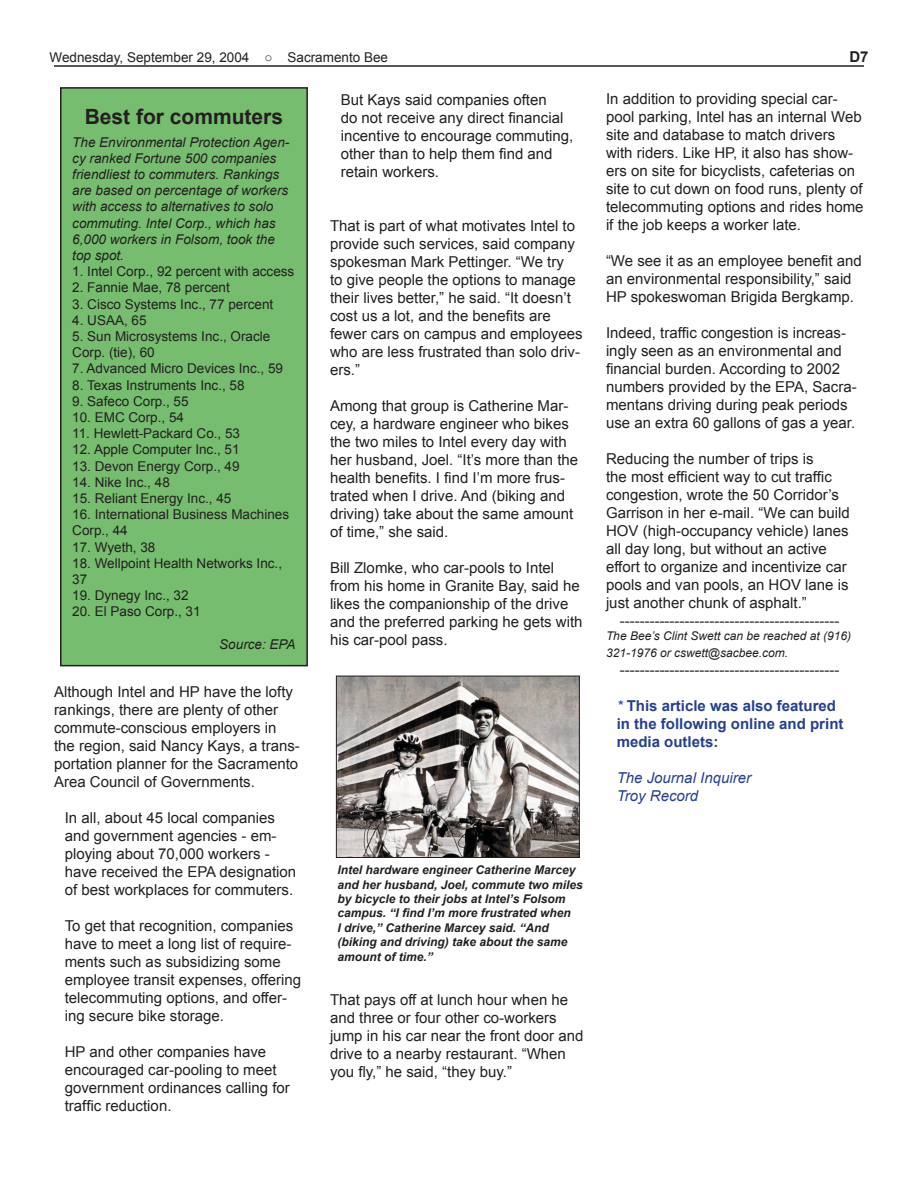
<style>
.page{position:relative;width:918px;height:1188px;background:#fff}
.page>*{position:absolute;margin:0;border:0;box-sizing:border-box;transform-origin:0 0}
.t1{font:700 21px "Arial";color:#231f20}
.t2{font:15px/18px "Arial";color:#231f20}
.t3{font:700 15px/18px "Arial";color:#25408f}
.t4{font:italic 15px/18px "Arial";color:#25408f}
.t5{font:700 15px "Arial";color:#231f20}
.t6{font:13.5px/16.2px "Arial";color:#231f20}
.t7{font:italic 13.5px/16.2px "Arial";color:#231f20}
.t8{font:italic 700 12px/14.4px "Arial";color:#231f20}
.t9{font:italic 12px/16.2px "Arial";color:#231f20}
.s1{font-weight:400;font-style:italic}
</style>
<div class="page">
<hr style="left:54px;top:65px;width:810px;height:2px;background:#231f20">
<div style="left:61px;top:88px;width:246px;height:578px;background:#76bd6f"></div>
<div style="left:60px;top:87px;width:248px;height:579px;border:2px solid #231f20"></div>
<img style="left:338px;top:678px;width:240px;height:178px">
<div style="left:336px;top:676px;width:244px;height:182px;border:1px solid #231f20"></div>
<p class="t6" style="left:50px;top:49px;width:340px">Wednesday, September 29, 2004 ○ Sacramento Bee</p>
<p class="t5" style="left:849px;top:47px;width:21px">D7</p>
<h1 class="t1" style="left:85px;top:102px;width:200px">Best for commuters</h1>
<p class="t7" style="left:72px;top:150px;width:218px">cy ranked Fortune 500 companies friendliest to commuters. Rankings are based on percentage of workers with access to alternatives to solo commuting. Intel Corp., which has<br>6,000 workers in Folsom, took the top spot.</p>
<p class="t6" style="left:72px;top:264px;width:224px">1. Intel Corp., 92 percent with access</p>
<p class="t6" style="left:72px;top:280px;width:159px">2. Fannie Mae, 78 percent</p>
<p class="t6" style="left:72px;top:296px;width:203px">3. Cisco Systems Inc., 77 percent</p>
<p class="t6" style="left:72px;top:312px;width:76px">4. USAA, 65</p>
<p class="t6" style="left:72px;top:328px;width:200px">5. Sun Microsystems Inc., Oracle<br>Corp. (tie), 60</p>
<p class="t6" style="left:72px;top:393px;width:118px">9. Safeco Corp., 55</p>
<p class="t6" style="left:72px;top:409px;width:113px">10. EMC Corp., 54</p>
<p class="t6" style="left:72px;top:458px;width:169px">13. Devon Energy Corp., 49</p>
<p class="t6" style="left:72px;top:474px;width:99px">14. Nike Inc., 48</p>
<p class="t6" style="left:72px;top:490px;width:161px">15. Reliant Energy Inc., 45</p>
<p class="t6" style="left:72px;top:507px;width:218px">16. International Business Machines<br>Corp., 44</p>
<p class="t6" style="left:72px;top:571px;width:17px">37</p>
<p class="t6" style="left:72px;top:588px;width:118px">19. Dynegy Inc., 32</p>
<p class="t6" style="left:72px;top:604px;width:130px">20. El Paso Corp., 31</p>
<p class="t7" style="left:72px;top:134px;width:219px">The Environmental Protection Agen-</p>
<p class="t6" style="left:72px;top:361px;width:212px">7. Advanced Micro Devices Inc., 59</p>
<p class="t6" style="left:72px;top:377px;width:174px">8. Texas Instruments Inc., 58</p>
<p class="t6" style="left:72px;top:426px;width:169px">11. Hewlett-Packard Co., 53</p>
<p class="t6" style="left:72px;top:442px;width:169px">12. Apple Computer Inc., 51</p>
<p class="t6" style="left:72px;top:539px;width:85px">17. Wyeth, 38</p>
<p class="t6" style="left:72px;top:555px;width:211px">18. Wellpoint Health Networks Inc.,</p>
<p class="t7" style="left:219px;top:636px;width:78px">Source: EPA</p>
<p class="t2" style="left:54px;top:683px;width:247px">Although Intel and HP have the lofty rankings, there are plenty of other commute-conscious employers in the region, said Nancy Kays, a trans&shy;portation planner for the Sacramento Area Council of Governments.</p>
<p class="t2" style="left:65px;top:809px;width:233px">In all, about 45 local companies and government agencies - em&shy;ploying about 70,000 workers - have received the EPA designation of best workplaces for commuters.</p>
<p class="t2" style="left:65px;top:917px;width:238px">To get that recognition, companies have to meet a long list of require&shy;ments such as subsidizing some employee transit expenses, offering telecommuting options, and offer&shy;ing secure bike storage.</p>
<p class="t2" style="left:65px;top:1043px;width:227px">HP and other companies have encouraged car-pooling to meet government ordinances calling for traffic reduction.</p>
<p class="t2" style="left:341px;top:91px;width:234px">But Kays said companies often<br>do not receive any direct financial incentive to encourage commuting, other than to help them find and retain workers.</p>
<p class="t2" style="left:330px;top:217px;width:254px">That is part of what motivates Intel to provide such services, said company spokesman Mark Pettinger. “We try<br>to give people the options to manage their lives better,” he said. “It doesn’t cost us a lot, and the benefits are fewer cars on campus and employees who are less frustrated than solo driv&shy;ers.”</p>
<p class="t2" style="left:330px;top:397px;width:250px">Among that group is Catherine Mar&shy;cey, a hardware engineer who bikes the two miles to Intel every day with her husband, Joel. “It’s more than the health benefits. I find I’m more frus&shy;trated when I drive. And (biking and driving) take about the same amount of time,” she said.</p>
<p class="t2" style="left:330px;top:559px;width:254px">Bill Zlomke, who car-pools to Intel from his home in Granite Bay, said he likes the companionship of the drive and the preferred parking he gets with his car-pool pass.</p>
<p class="t2" style="left:606px;top:90px;width:259px">In addition to providing special car&shy;pool parking, Intel has an internal Web site and database to match drivers with riders. Like HP, it also has show&shy;ers on site for bicyclists, cafeterias on site to cut down on food runs, plenty of telecommuting options and rides home if the job keeps a worker late.</p>
<p class="t2" style="left:606px;top:252px;width:257px">“We see it as an employee benefit and an environmental responsibility,” said<br>HP spokeswoman Brigida Bergkamp.</p>
<p class="t2" style="left:606px;top:324px;width:252px">Indeed, traffic congestion is increas&shy;ingly seen as an environmental and financial burden. According to 2002 numbers provided by the EPA, Sacra&shy;mentans driving during peak periods use an extra 60 gallons of gas a year.</p>
<p class="t2" style="left:606px;top:450px;width:245px">Reducing the number of trips is<br>the most efficient way to cut traffic congestion, wrote the 50 Corridor’s Garrison in her e-mail. “We can build HOV (high-occupancy vehicle) lanes all day long, but without an active effort to organize and incentivize car pools and van pools, an HOV lane is just another chunk of asphalt.”</p>
<p class="t9" style="left:606px;top:628px;width:247px">The Bee’s Clint Swett can be reached at (916)<br>321-1976 or cswett@sacbee.com.</p>
<p class="t2" style="left:620px;top:612px;width:221px">--------------------------------------------</p>
<p class="t2" style="left:620px;top:660px;width:221px">--------------------------------------------</p>
<p class="t3" style="left:617px;top:697px;width:228px"><span class="s1">*</span> This article was also featured in the following online and print media outlets:</p>
<p class="t4" style="left:617px;top:768px;width:136px">The Journal Inquirer<br>Troy Record</p>
<p class="t8" style="left:338px;top:863px;width:247px">Intel hardware engineer Catherine Marcey and her husband, Joel, commute two miles by bicycle to their jobs at Intel’s Folsom campus. “I find I’m more frustrated when<br>I drive,” Catherine Marcey said. “And (biking and driving) take about the same amount of time.”</p>
<p class="t2" style="left:330px;top:991px;width:255px">That pays off at lunch hour when he and three or four other co-workers jump in his car near the front door and drive to a nearby restaurant. “When you fly,” he said, “they buy.”</p>
</div>
